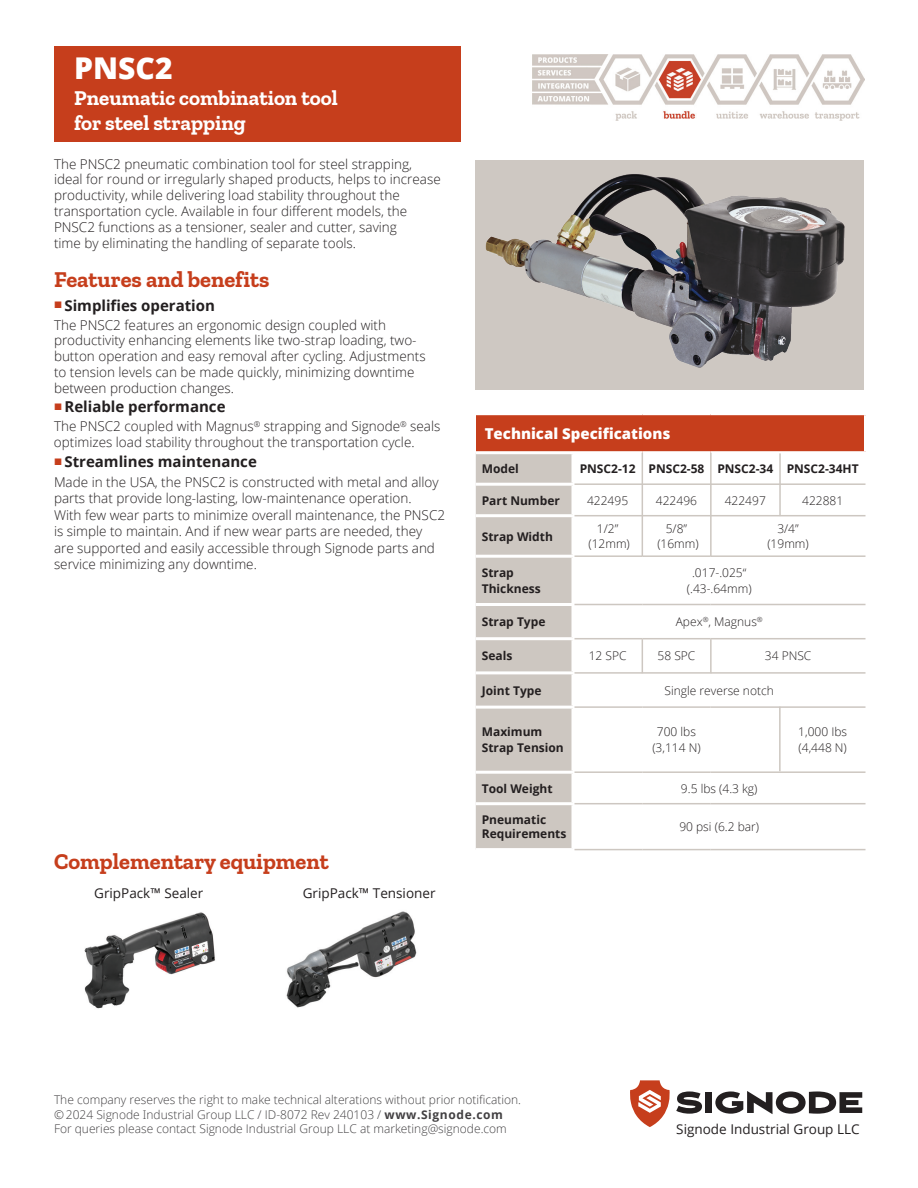
<style>
.page{position:relative;width:918px;height:1188px;background:#fff}
.page>*{position:absolute;margin:0;border:0;box-sizing:border-box;transform-origin:0 0}
.t1{font:800 30px "Open Sans";color:#fff}
.t2{font:700 22.5px "Zilla Slab";color:#c63e1c}
.t3{font:700 21px/25.5px "Zilla Slab";color:#fff}
.t4{font:700 15px "Open Sans";color:#231f20}
.t5{font:800 15px "Open Sans";color:#fff}
.t6{font:300 13.5px/15.8px "Open Sans";color:#231f20}
.t7{font:13.5px "Open Sans";color:#231f20}
.t8{font:300 12px/14.4px "Open Sans";color:#424042}
.t9{font:300 12px/15.8px "Open Sans";color:#231f20;text-align:center}
.t10{font:700 12px/15.8px "Open Sans";color:#231f20}
.s1{font-weight:700}
</style>
<div class="page">
<div style="left:476px;top:414px;width:390px;height:39px;background:#c63e1c"></div>
<div style="left:476px;top:454px;width:96px;height:394px;background:#cdc7c1"></div>
<hr style="left:476px;top:802px;width:99px;height:3px;background:#fff">
<hr style="left:476px;top:637px;width:99px;height:3px;background:#fff">
<hr style="left:476px;top:671px;width:99px;height:3px;background:#fff">
<hr style="left:476px;top:706px;width:99px;height:3px;background:#fff">
<hr style="left:476px;top:771px;width:99px;height:3px;background:#fff">
<hr style="left:476px;top:412px;width:97px;height:3px;background:#fff">
<hr style="left:573px;top:412px;width:69px;height:3px;background:#fff">
<hr style="left:642px;top:412px;width:69px;height:3px;background:#fff">
<hr style="left:711px;top:412px;width:69px;height:3px;background:#fff">
<hr style="left:780px;top:412px;width:87px;height:3px;background:#fff">
<hr style="left:476px;top:451px;width:97px;height:3px;background:#fff">
<hr style="left:573px;top:451px;width:69px;height:3px;background:#fff">
<hr style="left:642px;top:451px;width:69px;height:3px;background:#fff">
<hr style="left:711px;top:451px;width:69px;height:3px;background:#fff">
<hr style="left:780px;top:451px;width:87px;height:3px;background:#fff">
<hr style="left:476px;top:483px;width:99px;height:3px;background:#fff">
<hr style="left:476px;top:514px;width:99px;height:3px;background:#fff">
<hr style="left:476px;top:555px;width:99px;height:3px;background:#fff">
<hr style="left:476px;top:603px;width:99px;height:3px;background:#fff">
<hr style="left:574px;top:515px;width:68px;height:1px;background:#cdc7c1">
<hr style="left:642px;top:515px;width:69px;height:1px;background:#cdc7c1">
<hr style="left:574px;top:483px;width:68px;height:2px;background:#cdc7c1">
<hr style="left:642px;top:483px;width:69px;height:2px;background:#cdc7c1">
<hr style="left:711px;top:483px;width:69px;height:2px;background:#cdc7c1">
<hr style="left:780px;top:483px;width:86px;height:2px;background:#cdc7c1">
<hr style="left:864px;top:415px;width:3px;height:36px;background:#fff">
<hr style="left:780px;top:771px;width:86px;height:2px;background:#cdc7c1">
<hr style="left:711px;top:515px;width:69px;height:1px;background:#cdc7c1">
<hr style="left:780px;top:515px;width:86px;height:1px;background:#cdc7c1">
<hr style="left:574px;top:555px;width:68px;height:2px;background:#cdc7c1">
<hr style="left:642px;top:555px;width:69px;height:2px;background:#cdc7c1">
<hr style="left:711px;top:555px;width:69px;height:2px;background:#cdc7c1">
<hr style="left:780px;top:555px;width:86px;height:2px;background:#cdc7c1">
<hr style="left:574px;top:604px;width:68px;height:1px;background:#cdc7c1">
<hr style="left:642px;top:604px;width:69px;height:1px;background:#cdc7c1">
<hr style="left:711px;top:604px;width:69px;height:1px;background:#cdc7c1">
<hr style="left:780px;top:604px;width:86px;height:1px;background:#cdc7c1">
<hr style="left:574px;top:638px;width:68px;height:1px;background:#cdc7c1">
<hr style="left:642px;top:638px;width:69px;height:1px;background:#cdc7c1">
<hr style="left:711px;top:638px;width:69px;height:1px;background:#cdc7c1">
<hr style="left:780px;top:638px;width:86px;height:1px;background:#cdc7c1">
<hr style="left:574px;top:672px;width:68px;height:2px;background:#cdc7c1">
<hr style="left:642px;top:672px;width:69px;height:2px;background:#cdc7c1">
<hr style="left:711px;top:672px;width:69px;height:2px;background:#cdc7c1">
<hr style="left:780px;top:672px;width:86px;height:2px;background:#cdc7c1">
<hr style="left:780px;top:706px;width:86px;height:2px;background:#cdc7c1">
<hr style="left:574px;top:706px;width:68px;height:2px;background:#cdc7c1">
<hr style="left:642px;top:706px;width:69px;height:2px;background:#cdc7c1">
<hr style="left:711px;top:706px;width:69px;height:2px;background:#cdc7c1">
<hr style="left:574px;top:771px;width:68px;height:2px;background:#cdc7c1">
<hr style="left:642px;top:771px;width:69px;height:2px;background:#cdc7c1">
<hr style="left:711px;top:771px;width:69px;height:2px;background:#cdc7c1">
<hr style="left:574px;top:803px;width:68px;height:1px;background:#cdc7c1">
<hr style="left:642px;top:803px;width:69px;height:1px;background:#cdc7c1">
<hr style="left:711px;top:803px;width:69px;height:1px;background:#cdc7c1">
<hr style="left:780px;top:803px;width:86px;height:1px;background:#cdc7c1">
<hr style="left:574px;top:849px;width:68px;height:1px;background:#cdc7c1">
<hr style="left:642px;top:849px;width:69px;height:1px;background:#cdc7c1">
<hr style="left:711px;top:849px;width:69px;height:1px;background:#cdc7c1">
<hr style="left:780px;top:849px;width:86px;height:1px;background:#cdc7c1">
<hr style="left:642px;top:453px;width:1px;height:103px;background:#cdc7c1">
<hr style="left:642px;top:639px;width:1px;height:34px;background:#cdc7c1">
<hr style="left:710px;top:639px;width:2px;height:34px;background:#cdc7c1">
<hr style="left:779px;top:707px;width:2px;height:64px;background:#cdc7c1">
<hr style="left:710px;top:453px;width:2px;height:103px;background:#cdc7c1">
<hr style="left:779px;top:453px;width:2px;height:63px;background:#cdc7c1">
<div style="left:476px;top:160px;width:388px;height:230px;background:#cdc7c1"></div>
<img style="left:475px;top:160px;width:370px;height:230px">
<svg style="left:630px;top:1080px;width:40px;height:47px"></svg>
<svg style="left:676px;top:1091px;width:26px;height:23px"></svg>
<div style="left:705px;top:1092px;width:7px;height:21px;background:#231f20"></div>
<svg style="left:715px;top:1091px;width:147px;height:23px"></svg>
<div style="left:54px;top:46px;width:407px;height:96px;background:#c63e1c"></div>
<img style="left:532px;top:55px;width:332px;height:65px">
<img style="left:84px;top:912px;width:131px;height:97px">
<img style="left:286px;top:911px;width:131px;height:97px">
<h1 class="t1" style="left:74px;top:45px;width:100px">PNSC2</h1>
<h3 class="t3" style="left:74px;top:85px;width:265px">Pneumatic combination tool for steel strapping</h3>
<p class="t6" style="left:54px;top:156px;width:388px">The PNSC2 pneumatic combination tool for steel strapping, ideal for round or irregularly shaped products, helps to increase productivity, while delivering load stability throughout the transportation cycle. Available in four different models, the PNSC2 functions as a tensioner, sealer and cutter, saving<br>time by eliminating the handling of separate tools.</p>
<h2 class="t2" style="left:54px;top:266px;width:217px">Features and benefits</h2>
<p class="t4" style="left:64px;top:295px;width:152px">Simplifies operation</p>
<p class="t6" style="left:54px;top:317px;width:373px">The PNSC2 features an ergonomic design coupled with productivity enhancing elements like two-strap loading, two&shy;button operation and easy removal after cycling. Adjustments to tension levels can be made quickly, minimizing downtime between production changes.</p>
<p class="t4" style="left:64px;top:396px;width:163px">Reliable performance</p>
<p class="t6" style="left:54px;top:418px;width:388px">The PNSC2 coupled with Magnus<sup>®</sup> strapping and Signode<sup>®</sup> seals optimizes load stability throughout the transportation cycle.</p>
<p class="t4" style="left:64px;top:451px;width:194px">Streamlines maintenance</p>
<p class="t6" style="left:54px;top:473px;width:393px;line-height:16.5px">Made in the USA, the PNSC2 is constructed with metal and alloy parts that provide long-lasting, low-maintenance operation.<br>With few wear parts to minimize overall maintenance, the PNSC2 is simple to maintain. And if new wear parts are needed, they are supported and easily accessible through Signode parts and service minimizing any downtime.</p>
<h2 class="t2" style="left:54px;top:848px;width:276px">Complementary equipment</h2>
<p class="t7" style="left:94px;top:884px;width:111px">GripPack™ Sealer</p>
<p class="t7" style="left:303px;top:884px;width:134px">GripPack™ Tensioner</p>
<p class="t5" style="left:485px;top:422px;width:187px">Technical Specifications</p>
<p class="t10" style="left:482px;top:461px;width:39px">Model</p>
<p class="t10" style="left:580px;top:461px;width:281px">PNSC2-12 PNSC2-58 PNSC2-34 PNSC2-34HT</p>
<p class="t10" style="left:482px;top:492px;width:80px">Part Number</p>
<p class="t9" style="left:587px;top:492px;width:43px">422495</p>
<p class="t9" style="left:656px;top:492px;width:43px">422496</p>
<p class="t9" style="left:725px;top:492px;width:43px">422497</p>
<p class="t9" style="left:802px;top:492px;width:43px">422881</p>
<p class="t10" style="left:482px;top:528px;width:73px">Strap Width</p>
<p class="t9" style="left:588px;top:520px;width:43px">1/2” (12mm)</p>
<p class="t9" style="left:657px;top:520px;width:43px">5/8” (16mm)</p>
<p class="t9" style="left:767px;top:520px;width:43px">3/4” (19mm)</p>
<p class="t10" style="left:482px;top:565px;width:61px">Strap<br>Thickness</p>
<p class="t9" style="left:687px;top:565px;width:66px">.017-.025“ (.43-.64mm)</p>
<p class="t10" style="left:482px;top:614px;width:65px">Strap Type</p>
<p class="t9" style="left:676px;top:614px;width:88px">Apex<sup>®</sup>, Magnus<sup>®</sup></p>
<p class="t10" style="left:482px;top:648px;width:32px">Seals</p>
<p class="t9" style="left:589px;top:648px;width:39px">12 SPC</p>
<p class="t9" style="left:658px;top:648px;width:39px">58 SPC</p>
<p class="t9" style="left:765px;top:648px;width:48px">34 PNSC</p>
<p class="t10" style="left:482px;top:682px;width:61px">Joint Type</p>
<p class="t9" style="left:665px;top:682px;width:111px">Single reverse notch</p>
<p class="t10" style="left:482px;top:724px;width:84px">Maximum<br>Strap Tension</p>
<p class="t9" style="left:652px;top:724px;width:50px">700 lbs (3,114 N)</p>
<p class="t9" style="left:798px;top:724px;width:50px;text-align:left">1,000 Ibs (4,448 N)</p>
<p class="t10" style="left:482px;top:780px;width:72px">Tool Weight</p>
<p class="t9" style="left:681px;top:780px;width:78px">9.5 lbs (4.3 kg)</p>
<p class="t10" style="left:482px;top:812px;width:86px;line-height:14.4px">Pneumatic<br>Requirements</p>
<p class="t9" style="left:679px;top:819px;width:81px">90 psi (6.2 bar)</p>
<p class="t8" style="left:54px;top:1093px;width:469px">The company reserves the right to make technical alterations without prior notification. © 2024 Signode Industrial Group LLC / ID-8072 Rev 240103 / <span class="s1">www.Signode.com<br></span>For queries please contact Signode Industrial Group LLC at marketing@signode.com</p>
<p class="t7" style="left:676px;top:1120px;width:185px">Signode Industrial Group LLC</p>
</div>
